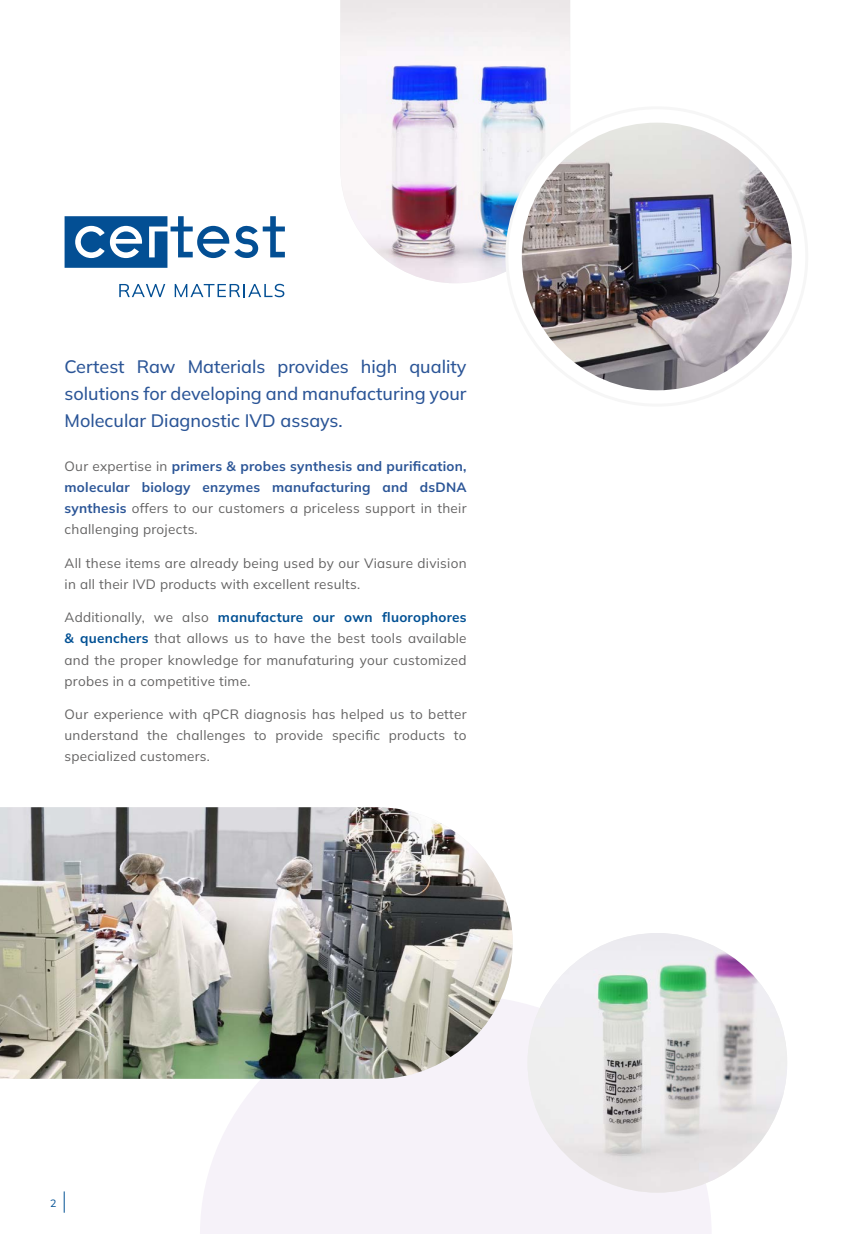
<style>
.page{position:relative;width:851px;height:1234px;background:#fff}
.page>*{position:absolute;margin:0;border:0;box-sizing:border-box;transform-origin:0 0}
.t1{font:500 18px/27px "Mulish";color:#2b5597;text-align:justify}
.t2{font:13.5px/21px "Mulish";letter-spacing:.02em;color:#646363;text-align:justify}
.t3{font:700 13.5px/21px "Mulish";letter-spacing:.02em;color:#2b5597;text-align:justify}
.t4{font:10.5px "Mulish";color:#005094}
.s1{font-weight:400;color:#646363}
.s2{font-weight:700;color:#005094}
</style>
<div class="page">
<svg style="left:64px;top:1191px;width:1px;height:21px"></svg>
<div style="left:200px;top:1001px;width:511px;height:232px;background:#f6f2f9"></div>
<svg style="left:65px;top:216px;width:220px;height:52px"></svg>
<svg style="left:119px;top:284px;width:46px;height:13px"></svg>
<svg style="left:175px;top:284px;width:109px;height:13px"></svg>
<img style="left:340px;top:0;width:230px;height:283px">
<div style="left:507px;top:108px;width:299px;height:297px;background:#fff;border-radius:50%"></div>
<img style="left:520px;top:122px;width:273px;height:269px;border-radius:129px">
<img style="left:0;top:807px;width:512px;height:271px">
<img style="left:527px;top:932px;width:260px;height:260px;border-radius:130px">
<h1 class="t1" style="left:65px;top:353px;width:403px">Certest Raw Materials provides high quality solutions for developing and manufacturing your Molecular Diagnostic IVD assays.</h1>
<p class="t3" style="left:65px;top:455px;width:403px"><span class="s1">Our expertise in</span> primers &amp; probes synthesis and purification, molecular biology enzymes manufacturing and dsDNA synthesis <span class="s1">offers to our customers a priceless support in their challenging projects.</span></p>
<p class="t2" style="left:65px;top:552px;width:403px">All these items are already being used by our Viasure division in all their IVD products with excellent results.</p>
<p class="t2" style="left:65px;top:606px;width:403px">Additionally, we also <span class="s2">manufacture our own fluorophores &amp; quenchers</span> that allows us to have the best tools available and the proper knowledge for manufaturing your customized probes in a competitive time.</p>
<p class="t2" style="left:65px;top:703px;width:403px">Our experience with qPCR diagnosis has helped us to better understand the challenges to provide specific products to specialized customers.</p>
<p class="t4" style="left:50px;top:1196px;width:8px">2</p>
</div>
